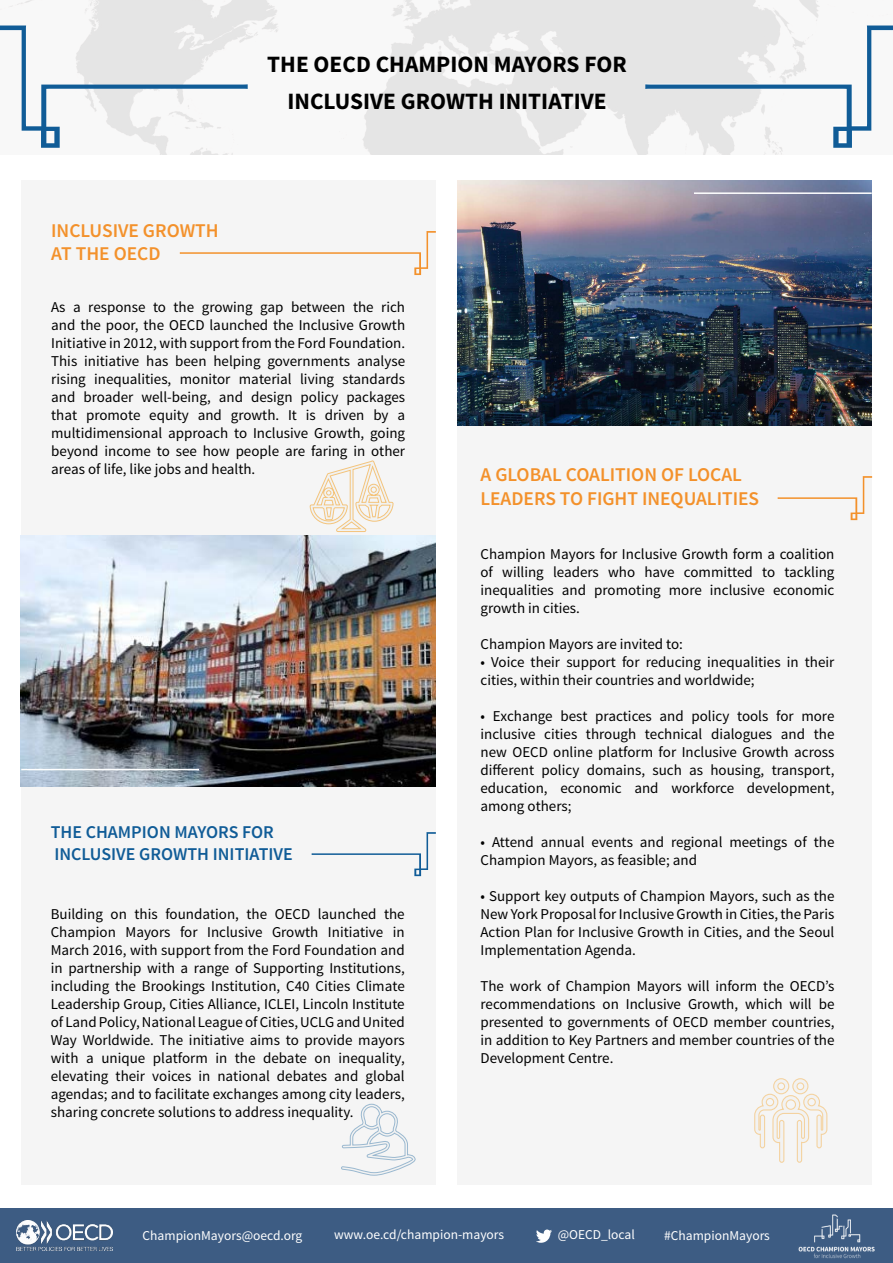
<style>
.page{position:relative;width:893px;height:1263px;background:#fff}
.page>*{position:absolute;margin:0;border:0;box-sizing:border-box;transform-origin:0 0}
.t1{font:700 23.4px/36.8px "Source Sans Pro";color:#000;text-align:center}
.t2{font:600 19.5px/23.4px "Source Sans Pro";color:#f3912b}
.t3{font:600 18px/21.6px "Source Sans Pro";color:#105c97}
.t4{font:15px/18px "Source Sans Pro";color:#000;text-align:justify}
.t5{font:13.5px "Source Sans Pro";color:#fff}
</style>
<div class="page">
<div style="left:457px;top:426px;width:415px;height:759px;background:#f5f5f5"></div>
<div style="left:21px;top:181px;width:415px;height:1004px;background:#f5f5f5"></div>
<svg style="left:309px;top:460px;width:85px;height:72px"></svg>
<svg style="left:341px;top:1103px;width:75px;height:73px"></svg>
<svg style="left:754px;top:1078px;width:74px;height:85px"></svg>
<div style="left:0;top:0;width:893px;height:154px;background:linear-gradient(to right,#f0f0f0,#ededed)"></div>
<svg style="left:645px;top:26px;width:248px;height:122px"></svg>
<svg style="left:0;top:26px;width:248px;height:122px"></svg>
<img style="left:457px;top:181px;width:415px;height:245px">
<img style="left:21px;top:535px;width:414px;height:251px">
<svg style="left:312px;top:832px;width:124px;height:44px"></svg>
<hr style="left:21px;top:769px;width:178px;height:1px;background:#fff">
<hr style="left:694px;top:192px;width:178px;height:2px;background:#fff">
<svg style="left:778px;top:476px;width:94px;height:44px"></svg>
<svg style="left:180px;top:231px;width:256px;height:44px"></svg>
<div style="left:0;top:1209px;width:893px;height:54px;background:#3d5c83"></div>
<img style="left:798px;top:1214px;width:77px;height:44px">
<img style="left:17px;top:1220px;width:96px;height:30px">
<svg style="left:536px;top:1229px;width:16px;height:14px"></svg>
<h2 class="t2" style="left:51px;top:219px;width:169px">INCLUSIVE GROWTH<br>AT THE OECD</h2>
<h1 class="t1" style="left:267px;top:47px;width:361px">THE OECD CHAMPION MAYORS FOR<br>INCLUSIVE GROWTH INITIATIVE</h1>
<p class="t4" style="left:51px;top:298px;width:355px">As a response to the growing gap between the rich and the poor, the OECD launched the Inclusive Growth Initiative in 2012, with support from the Ford Foundation.<br>This initiative has been helping governments analyse rising inequalities, monitor material living standards and broader well-being, and design policy packages that promote equity and growth. It is driven by a multidimensional approach to Inclusive Growth, going beyond income to see how people are faring in other areas of life, like jobs and health.</p>
<p class="t3" style="left:51px;top:822px;width:243px">THE CHAMPION MAYORS FOR<br>INCLUSIVE GROWTH INITIATIVE</p>
<p class="t4" style="left:51px;top:905px;width:355px">Building on this foundation, the OECD launched the Champion Mayors for Inclusive Growth Initiative in March 2016, with support from the Ford Foundation and in partnership with a range of Supporting Institutions, including the Brookings Institution, C40 Cities Climate Leadership Group, Cities Alliance, ICLEI, Lincoln Institute of Land Policy, National League of Cities, UCLG and United Way Worldwide. The initiative aims to provide mayors with a unique platform in the debate on inequality, elevating their voices in national debates and global agendas; and to facilitate exchanges among city leaders, sharing concrete solutions to address inequality.</p>
<h2 class="t2" style="left:480px;top:464px;width:280px">A GLOBAL COALITION OF LOCAL<br>LEADERS TO FIGHT INEQUALITIES</h2>
<p class="t4" style="left:480px;top:545px;width:355px">Champion Mayors for Inclusive Growth form a coalition of willing leaders who have committed to tackling inequalities and promoting more inclusive economic growth in cities.</p>
<p class="t4" style="left:480px;top:635px;width:204px">Champion Mayors are invited to:</p>
<p class="t4" style="left:480px;top:653px;width:355px">• Voice their support for reducing inequalities in their cities, within their countries and worldwide;</p>
<p class="t4" style="left:480px;top:707px;width:355px">• Exchange best practices and policy tools for more inclusive cities through technical dialogues and the new OECD online platform for Inclusive Growth across different policy domains, such as housing, transport, education, economic and workforce development, among others;</p>
<p class="t4" style="left:480px;top:833px;width:355px">• Attend annual events and regional meetings of the<br>Champion Mayors, as feasible; and</p>
<p class="t4" style="left:480px;top:887px;width:355px">• Support key outputs of Champion Mayors, such as the New York Proposal for Inclusive Growth in Cities, the Paris Action Plan for Inclusive Growth in Cities, and the Seoul Implementation Agenda.</p>
<p class="t4" style="left:480px;top:977px;width:355px">The work of Champion Mayors will inform the OECD’s recommendations on Inclusive Growth, which will be presented to governments of OECD member countries, in addition to Key Partners and member countries of the Development Centre.</p>
<p class="t5" style="left:143px;top:1227px;width:161px">ChampionMayors@oecd.org</p>
<p class="t5" style="left:334px;top:1226px;width:171px">www.oe.cd/champion-mayors</p>
<p class="t5" style="left:558px;top:1226px;width:79px">@OECD_local</p>
<p class="t5" style="left:664px;top:1227px;width:107px">#ChampionMayors</p>
</div>
